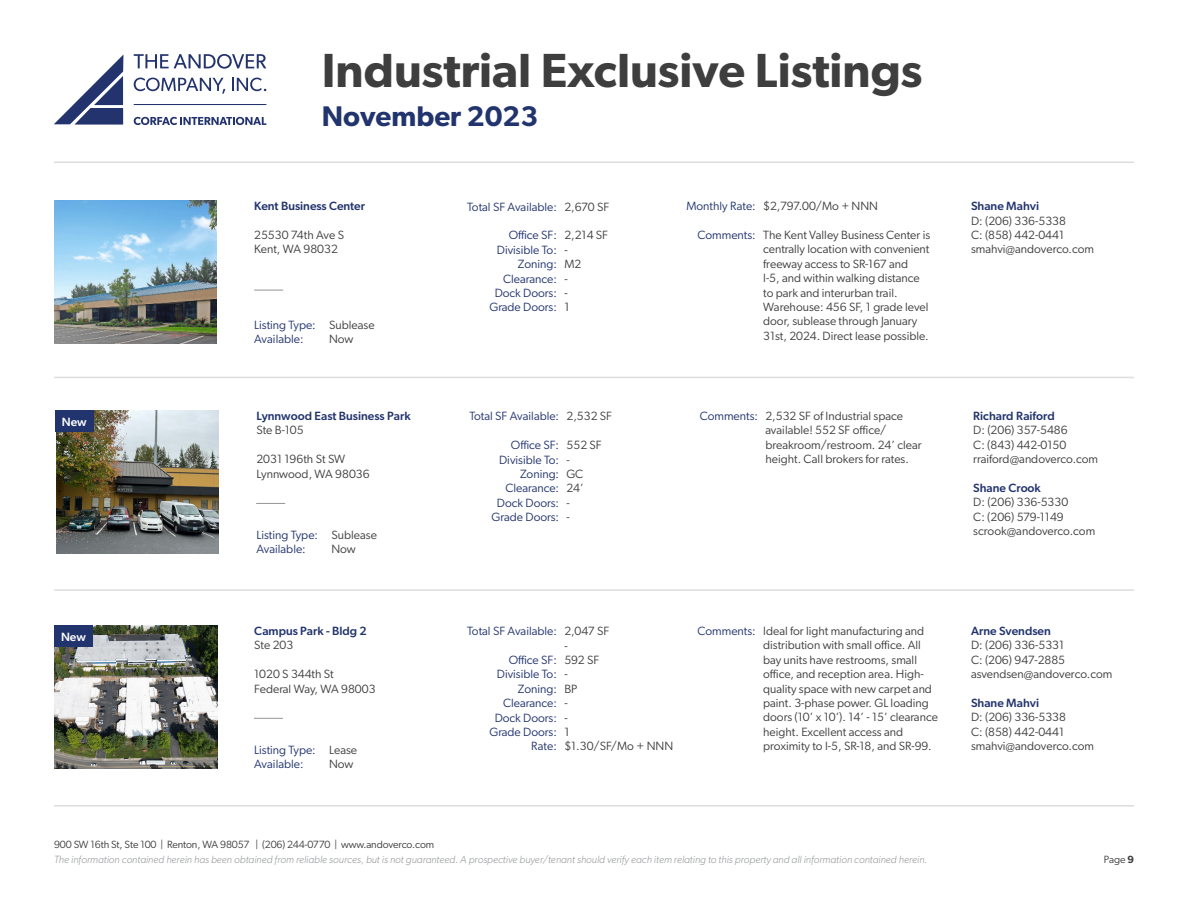
<style>
.page{position:relative;width:1188px;height:918px;background:#fff}
.page>*{position:absolute;margin:0;border:0;box-sizing:border-box;transform-origin:0 0}
.t1{font:600 48px "Gibson";color:#3e3e3f}
.t2{font:600 28.5px "Gibson";color:#22346e}
.t3{font:12px/14.4px "Gibson";color:#3e3e3f}
.t4{font:12px "Gibson";color:#22346e}
.t5{font:500 12px "Gibson";color:#22346e}
.t6{font:500 12px "Gibson";letter-spacing:-.005em;color:#fff}
.t7{font:italic 300 10.5px "Gibson";color:#939598}
.t8{font:10.5px "Gibson";letter-spacing:-.01em;color:#3e3e3f}
.s1{font-weight:600}
</style>
<div class="page">
<svg style="left:54px;top:55px;width:69px;height:70px"></svg>
<svg style="left:134px;top:54px;width:132px;height:15px"></svg>
<hr style="left:134px;top:104px;width:132px;height:1px;background:#22336d">
<svg style="left:134px;top:117px;width:132px;height:8px"></svg>
<svg style="left:134px;top:78px;width:91px;height:16px"></svg>
<svg style="left:232px;top:78px;width:34px;height:13px"></svg>
<hr style="left:54px;top:162px;width:1080px;height:1px;background:#dcdddf">
<hr style="left:54px;top:377px;width:1080px;height:1px;background:#dcdddf">
<hr style="left:54px;top:805px;width:1080px;height:2px;background:#dcdddf">
<hr style="left:54px;top:589px;width:1080px;height:2px;background:#dcdddf">
<img style="left:56px;top:411px;width:162px;height:142px">
<svg style="left:256px;top:503px;width:29px;height:1px"></svg>
<div style="left:55px;top:410px;width:39px;height:22px;background:#22346e"></div>
<svg style="left:254px;top:718px;width:29px;height:1px"></svg>
<img style="left:54px;top:625px;width:163px;height:143px">
<div style="left:54px;top:625px;width:39px;height:22px;background:#22346e"></div>
<img style="left:54px;top:201px;width:162px;height:142px">
<svg style="left:254px;top:290px;width:29px;height:1px"></svg>
<p class="t6" style="left:62px;top:415px;width:26px">New</p>
<p class="t6" style="left:61px;top:630px;width:26px">New</p>
<h1 class="t1" style="left:322px;top:42px;width:602px">Industrial Exclusive Listings</h1>
<h2 class="t2" style="left:322px;top:100px;width:218px">November 2023</h2>
<p class="t5" style="left:254px;top:199px;width:112px">Kent Business Center</p>
<p class="t3" style="left:254px;top:228px;width:91px">25530 74th Ave S</p>
<p class="t3" style="left:254px;top:242px;width:85px">Kent, WA 98032</p>
<p class="t4" style="left:254px;top:318px;width:63px">Listing Type:</p>
<p class="t4" style="left:254px;top:332px;width:51px">Available:</p>
<p class="t3" style="left:329px;top:318px;width:47px">Sublease</p>
<p class="t3" style="left:329px;top:332px;width:26px">Now</p>
<p class="t4" style="left:467px;top:199px;width:91px">Total SF Available:</p>
<p class="t4" style="left:509px;top:228px;width:50px">Office SF:</p>
<p class="t4" style="left:497px;top:242px;width:62px">Divisible To:</p>
<p class="t4" style="left:518px;top:257px;width:41px">Zoning:</p>
<p class="t4" style="left:503px;top:271px;width:55px">Clearance:</p>
<p class="t4" style="left:495px;top:286px;width:64px">Dock Doors:</p>
<p class="t4" style="left:489px;top:300px;width:69px">Grade Doors:</p>
<p class="t3" style="left:564px;top:199px;width:47px">2,670 SF</p>
<p class="t3" style="left:564px;top:228px;width:45px">2,214 SF</p>
<p class="t3" style="left:564px;top:242px;width:5px">-</p>
<p class="t3" style="left:564px;top:257px;width:19px">M2</p>
<p class="t3" style="left:564px;top:271px;width:5px">-</p>
<p class="t3" style="left:564px;top:285px;width:5px">-</p>
<p class="t3" style="left:564px;top:300px;width:7px">1</p>
<p class="t4" style="left:686px;top:199px;width:71px">Monthly Rate:</p>
<p class="t4" style="left:698px;top:228px;width:60px">Comments:</p>
<p class="t3" style="left:763px;top:199px;width:116px">$2,797.00/Mo + NNN</p>
<p class="t3" style="left:763px;top:228px;width:169px">The Kent Valley Business Center is centrally location with convenient freeway access to SR-167 and<br>I-5, and within walking distance to park and interurban trail.<br>Warehouse: 456 SF, 1 grade level door, sublease through January<br>31st, 2024. Direct lease possible.</p>
<p class="t5" style="left:971px;top:199px;width:70px">Shane Mahvi</p>
<p class="t3" style="left:971px;top:213px;width:96px">D: (206) 336-5338</p>
<p class="t3" style="left:971px;top:228px;width:95px">C: (858) 442-0441</p>
<p class="t3" style="left:971px;top:242px;width:125px">smahvi@andoverco.com</p>
<p class="t5" style="left:256px;top:409px;width:156px">Lynnwood East Business Park</p>
<p class="t3" style="left:256px;top:423px;width:49px">Ste B-105</p>
<p class="t3" style="left:256px;top:452px;width:90px">2031 196th St SW</p>
<p class="t3" style="left:256px;top:466px;width:115px">Lynnwood, WA 98036</p>
<p class="t4" style="left:256px;top:527px;width:63px">Listing Type:</p>
<p class="t4" style="left:256px;top:542px;width:51px">Available:</p>
<p class="t3" style="left:331px;top:527px;width:47px">Sublease</p>
<p class="t3" style="left:331px;top:542px;width:26px">Now</p>
<p class="t5" style="left:254px;top:624px;width:114px">Campus Park - Bldg 2</p>
<p class="t3" style="left:254px;top:638px;width:41px">Ste 203</p>
<p class="t3" style="left:254px;top:667px;width:81px">1020 S 344th St</p>
<p class="t3" style="left:254px;top:681px;width:123px">Federal Way, WA 98003</p>
<p class="t4" style="left:254px;top:742px;width:63px">Listing Type:</p>
<p class="t4" style="left:254px;top:757px;width:51px">Available:</p>
<p class="t3" style="left:329px;top:742px;width:30px">Lease</p>
<p class="t3" style="left:329px;top:757px;width:26px">Now</p>
<p class="t4" style="left:469px;top:409px;width:91px">Total SF Available:</p>
<p class="t4" style="left:511px;top:438px;width:50px">Office SF:</p>
<p class="t4" style="left:499px;top:452px;width:62px">Divisible To:</p>
<p class="t4" style="left:520px;top:467px;width:41px">Zoning:</p>
<p class="t4" style="left:505px;top:481px;width:55px">Clearance:</p>
<p class="t4" style="left:497px;top:495px;width:64px">Dock Doors:</p>
<p class="t4" style="left:492px;top:510px;width:69px">Grade Doors:</p>
<p class="t3" style="left:567px;top:409px;width:47px">2,532 SF</p>
<p class="t3" style="left:567px;top:438px;width:37px">552 SF</p>
<p class="t3" style="left:567px;top:452px;width:5px">-</p>
<p class="t3" style="left:567px;top:466px;width:18px">GC</p>
<p class="t3" style="left:567px;top:481px;width:19px">24’</p>
<p class="t3" style="left:567px;top:495px;width:5px">-</p>
<p class="t3" style="left:567px;top:510px;width:5px">-</p>
<p class="t4" style="left:700px;top:409px;width:60px">Comments:</p>
<p class="t3" style="left:765px;top:409px;width:158px">2,532 SF of Industrial space available! 552 SF office/ breakroom/restroom. 24’ clear height. Call brokers for rates.</p>
<p class="t5" style="left:973px;top:409px;width:83px">Richard Raiford</p>
<p class="t3" style="left:973px;top:423px;width:96px">D: (206) 357-5486</p>
<p class="t3" style="left:973px;top:437px;width:95px">C: (843) 442-0150</p>
<p class="t3" style="left:973px;top:452px;width:126px">rraiford@andoverco.com</p>
<p class="t5" style="left:973px;top:481px;width:69px">Shane Crook</p>
<p class="t3" style="left:973px;top:495px;width:96px">D: (206) 336-5330</p>
<p class="t3" style="left:973px;top:509px;width:92px">C: (206) 579-1149</p>
<p class="t3" style="left:973px;top:524px;width:123px">scrook@andoverco.com</p>
<p class="t4" style="left:467px;top:624px;width:91px">Total SF Available:</p>
<p class="t4" style="left:509px;top:653px;width:50px">Office SF:</p>
<p class="t4" style="left:497px;top:667px;width:62px">Divisible To:</p>
<p class="t4" style="left:518px;top:681px;width:41px">Zoning:</p>
<p class="t4" style="left:503px;top:696px;width:55px">Clearance:</p>
<p class="t4" style="left:495px;top:710px;width:64px">Dock Doors:</p>
<p class="t4" style="left:489px;top:725px;width:69px">Grade Doors:</p>
<p class="t4" style="left:531px;top:739px;width:27px">Rate:</p>
<p class="t3" style="left:564px;top:624px;width:46px">2,047 SF</p>
<p class="t3" style="left:564px;top:638px;width:5px">-</p>
<p class="t3" style="left:564px;top:652px;width:37px">592 SF</p>
<p class="t3" style="left:564px;top:667px;width:5px">-</p>
<p class="t3" style="left:564px;top:681px;width:14px">BP</p>
<p class="t3" style="left:564px;top:696px;width:5px">-</p>
<p class="t3" style="left:564px;top:710px;width:5px">-</p>
<p class="t3" style="left:564px;top:724px;width:7px">1</p>
<p class="t3" style="left:564px;top:739px;width:110px">$1.30/SF/Mo + NNN</p>
<p class="t4" style="left:698px;top:624px;width:60px">Comments:</p>
<p class="t3" style="left:763px;top:623px;width:176px">Ideal for light manufacturing and distribution with small office. All bay units have restrooms, small office, and reception area. High&shy;quality space with new carpet and paint. 3-phase power. GL loading doors (10’ x 10’). 14’ - 15’ clearance height. Excellent access and proximity to I-5, SR-18, and SR-99.</p>
<p class="t5" style="left:971px;top:624px;width:81px">Arne Svendsen</p>
<p class="t3" style="left:971px;top:638px;width:95px">D: (206) 336-5331</p>
<p class="t3" style="left:971px;top:652px;width:96px">C: (206) 947-2885</p>
<p class="t3" style="left:971px;top:667px;width:143px">asvendsen@andoverco.com</p>
<p class="t5" style="left:971px;top:696px;width:70px">Shane Mahvi</p>
<p class="t3" style="left:971px;top:710px;width:96px">D: (206) 336-5338</p>
<p class="t3" style="left:971px;top:724px;width:95px">C: (858) 442-0441</p>
<p class="t3" style="left:971px;top:739px;width:125px">smahvi@andoverco.com</p>
<p class="t8" style="left:54px;top:838px;width:382px">900 SW 16th St, Ste 100 | Renton, WA 98057 | (206) 244-0770 | www.andoverco.com</p>
<p class="t7" style="left:54px;top:853px;width:875px">The information contained herein has been obtained from reliable sources, but is not guaranteed. A prospective buyer/tenant should verify each item relating to this property and all information contained herein.</p>
<p class="t8" style="left:1104px;top:853px;width:32px">Page <span class="s1">9</span></p>
</div>
